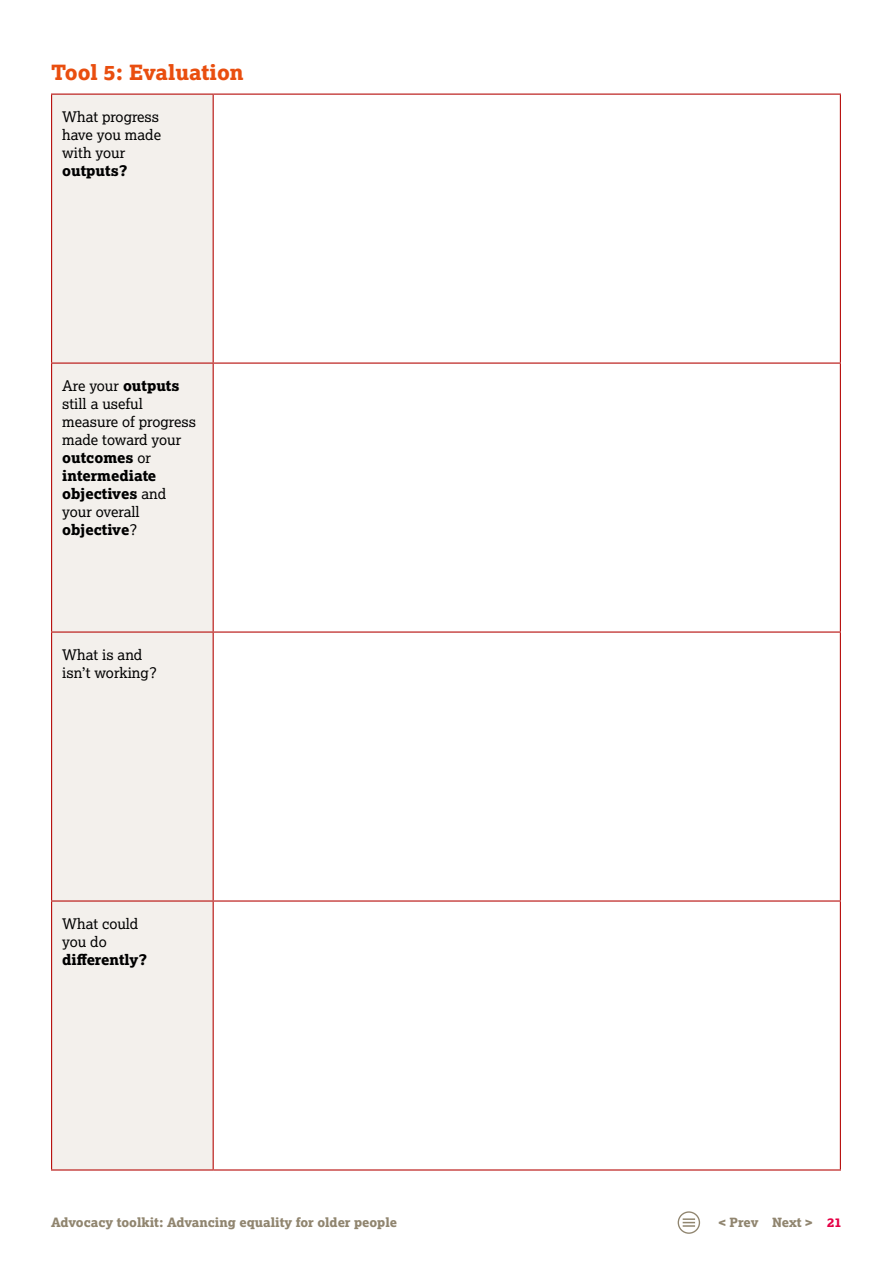
<style>
.page{position:relative;width:893px;height:1263px;background:#fff}
.page>*{position:absolute;margin:0;border:0;box-sizing:border-box;transform-origin:0 0}
.t1{font:21px "Lexia X Bold";color:#e94e0f}
.t2{font:14.7px/18px "Lexia";color:#000}
.t3{font:14.7px/18px "Lexia X Bold";color:#000}
.t4{font:12.75px "Lexia X Bold";color:#90856f}
.s1{font-family:"Lexia X Bold"}
.s2{font-family:"Lexia"}
.s3{color:#e50046}
</style>
<div class="page">
<div style="left:678px;top:1211px;width:22px;height:23px;border:1px solid #90856f;border-radius:50%"></div>
<svg style="left:683px;top:1218px;width:12px;height:9px"></svg>
<div style="left:52px;top:95px;width:161px;height:1074px;background:#f3f0ec"></div>
<hr style="left:51px;top:94px;width:162px;height:1px;background:#b70e0c">
<hr style="left:51px;top:95px;width:1px;height:267px;background:#b70e0c">
<hr style="left:213px;top:94px;width:628px;height:1px;background:#b70e0c">
<hr style="left:213px;top:95px;width:1px;height:267px;background:#b70e0c">
<hr style="left:840px;top:95px;width:1px;height:267px;background:#b70e0c">
<hr style="left:51px;top:362px;width:162px;height:2px;background:#b70e0c">
<hr style="left:51px;top:364px;width:1px;height:267px;background:#b70e0c">
<hr style="left:213px;top:362px;width:628px;height:2px;background:#b70e0c">
<hr style="left:213px;top:364px;width:1px;height:267px;background:#b70e0c">
<hr style="left:840px;top:364px;width:1px;height:267px;background:#b70e0c">
<hr style="left:51px;top:631px;width:162px;height:2px;background:#b70e0c">
<hr style="left:51px;top:633px;width:1px;height:267px;background:#b70e0c">
<hr style="left:213px;top:631px;width:628px;height:2px;background:#b70e0c">
<hr style="left:213px;top:633px;width:1px;height:267px;background:#b70e0c">
<hr style="left:840px;top:633px;width:1px;height:267px;background:#b70e0c">
<hr style="left:51px;top:900px;width:162px;height:1px;background:#b70e0c">
<hr style="left:51px;top:901px;width:1px;height:268px;background:#b70e0c">
<hr style="left:213px;top:900px;width:628px;height:1px;background:#b70e0c">
<hr style="left:213px;top:901px;width:1px;height:268px;background:#b70e0c">
<hr style="left:840px;top:901px;width:1px;height:268px;background:#b70e0c">
<hr style="left:51px;top:1169px;width:162px;height:1px;background:#b70e0c">
<hr style="left:213px;top:1169px;width:628px;height:1px;background:#b70e0c">
<h1 class="t1" style="left:51px;top:58px;width:194px">Tool 5: Evaluation</h1>
<p class="t2" style="left:62px;top:108px;width:100px">What progress have you made with your</p>
<p class="t3" style="left:62px;top:162px;width:67px">outputs?</p>
<p class="t2" style="left:62px;top:376px;width:135px">Are your <span class="s1">outputs </span>still a useful measure of progress made toward your</p>
<p class="t3" style="left:62px;top:449px;width:105px">outcomes <span class="s2">or </span>intermediate objectives <span class="s2">and</span></p>
<p class="t2" style="left:62px;top:502px;width:79px">your overall</p>
<p class="t3" style="left:62px;top:521px;width:77px">objective<span class="s2">?</span></p>
<p class="t2" style="left:62px;top:645px;width:96px">What is and isn’t working?</p>
<p class="t2" style="left:62px;top:914px;width:78px">What could you do</p>
<p class="t3" style="left:62px;top:950px;width:87px">differently?</p>
<p class="t4" style="left:51px;top:1214px;width:348px">Advocacy toolkit: Advancing equality for older people</p>
<p class="t4" style="left:719px;top:1214px;width:125px">&lt; Prev Next &gt; <span class="s3">21</span></p>
</div>
